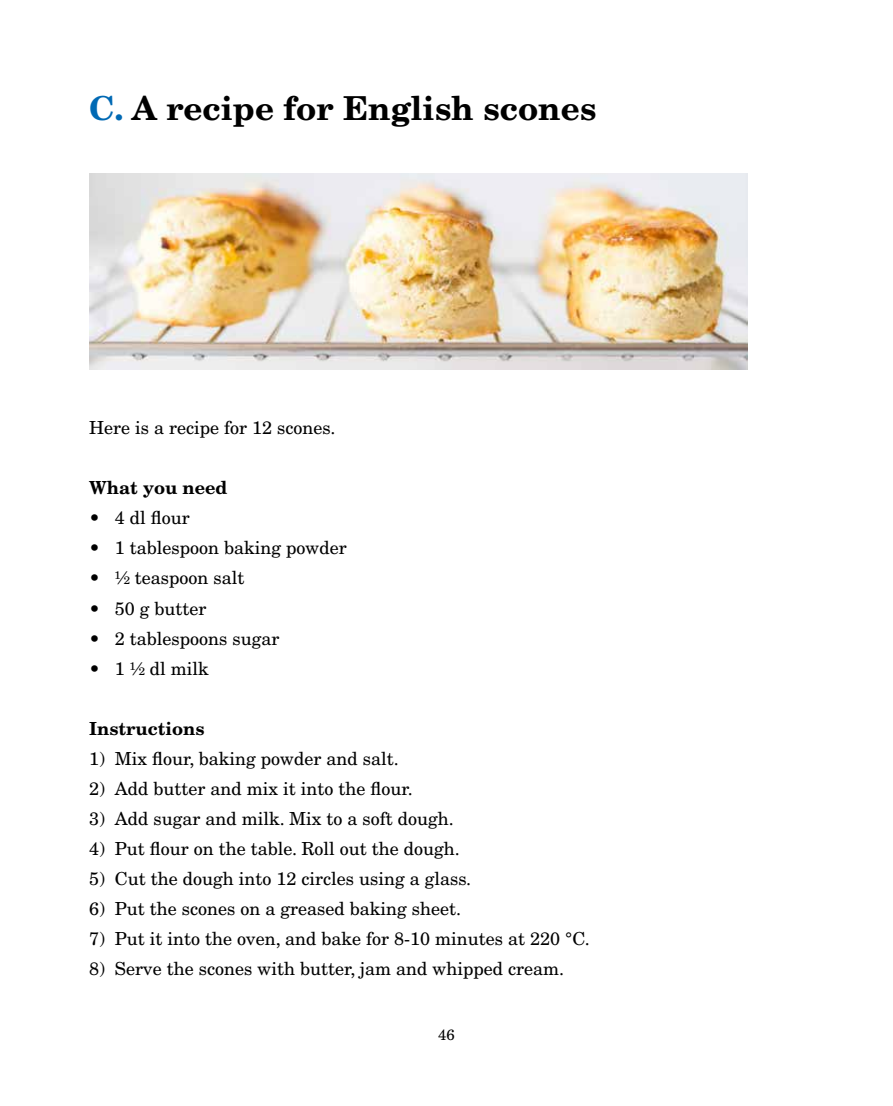
<style>
.page{position:relative;width:893px;height:1106px;background:#fff}
.page>*{position:absolute;margin:0;border:0;box-sizing:border-box;transform-origin:0 0}
.t1{font:700 33px "New Century Schlbk LT Std";color:#000}
.t2{font:18px "New Century Schlbk LT Std";color:#000}
.t3{font:700 18px "New Century Schlbk LT Std";color:#000}
.t4{font:15px "New Century Schlbk LT Std";color:#000}
.s1{color:#0069b4}
</style>
<div class="page">
<img style="left:89px;top:173px;width:658px;height:196px">
<h1 class="t1" style="left:89px;top:88px;width:508px"><span class="s1">C.</span> A recipe for English scones</h1>
<p class="t2" style="left:89px;top:417px;width:248px">Here is a recipe for 12 scones.</p>
<p class="t3" style="left:89px;top:476px;width:140px">What you need</p>
<p class="t2" style="left:89px;top:507px;width:102px">• 4 dl four</p>
<p class="t2" style="left:89px;top:537px;width:259px">• 1 tablespoon baking powder</p>
<p class="t2" style="left:89px;top:567px;width:157px">• ½ teaspoon salt</p>
<p class="t2" style="left:89px;top:597px;width:119px">• 50 g butter</p>
<p class="t2" style="left:89px;top:627px;width:192px">• 2 tablespoons sugar</p>
<p class="t2" style="left:89px;top:657px;width:121px">• 1 ½ dl milk</p>
<p class="t3" style="left:89px;top:716px;width:117px">Instructions</p>
<p class="t2" style="left:89px;top:747px;width:311px">1) Mix four, baking powder and salt.</p>
<p class="t2" style="left:89px;top:777px;width:325px">2) Add butter and mix it into the four.</p>
<p class="t2" style="left:89px;top:807px;width:366px">3) Add sugar and milk. Mix to a soft dough.</p>
<p class="t2" style="left:89px;top:837px;width:372px">4) Put four on the table. Roll out the dough.</p>
<p class="t2" style="left:89px;top:867px;width:383px">5) Cut the dough into 12 circles using a glass.</p>
<p class="t2" style="left:89px;top:897px;width:373px">6) Put the scones on a greased baking sheet.</p>
<p class="t2" style="left:89px;top:927px;width:502px">7) Put it into the oven, and bake for 8-10 minutes at 220 °C.</p>
<p class="t2" style="left:89px;top:957px;width:476px">8) Serve the scones with butter, jam and whipped cream.</p>
<p class="t4" style="left:438px;top:1025px;width:18px">46</p>
</div>
